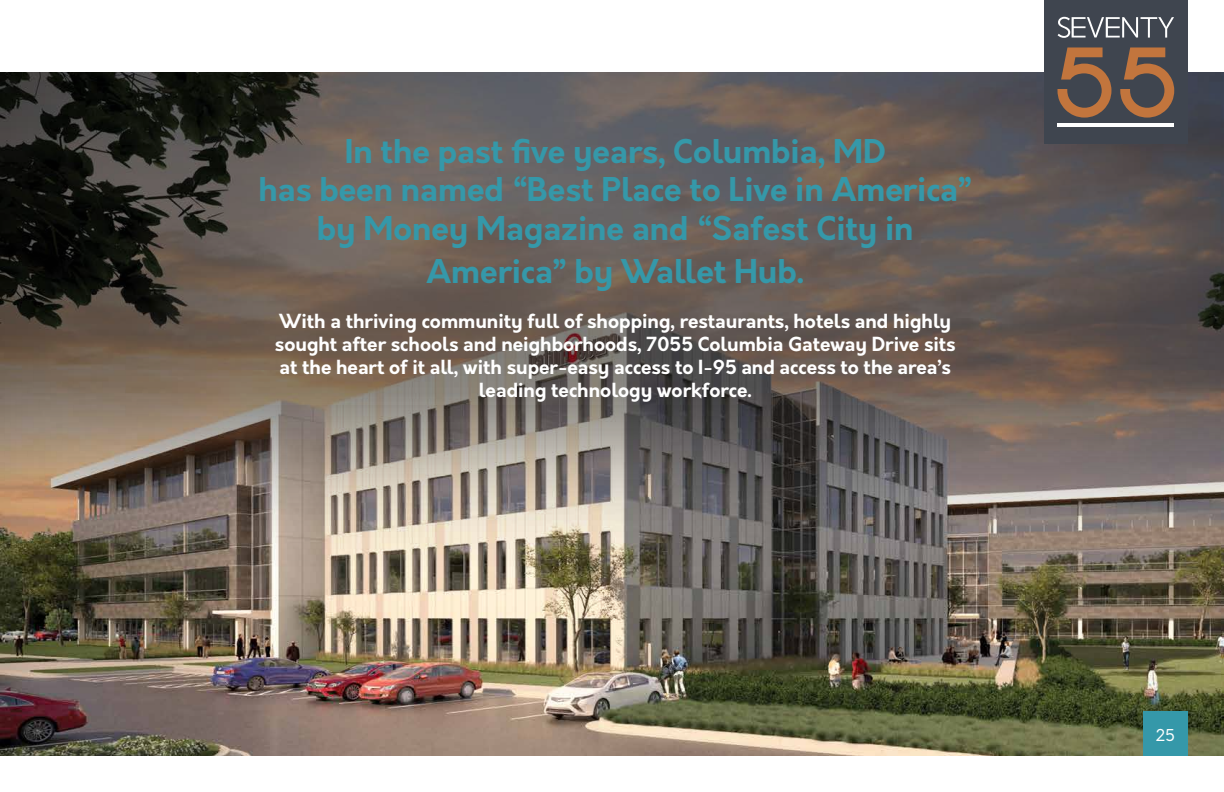
<style>
.page{position:relative;width:1224px;height:792px;background:#fff}
.page>*{position:absolute;margin:0;border:0;box-sizing:border-box;transform-origin:0 0}
.t1{font:700 32px/38.4px "Orkney";color:#3598a9;text-align:center}
.t2{font:700 19px/22.8px "Orkney";color:#fff;text-align:center}
.t3{font:16px "Orkney";color:#fff}
</style>
<div class="page">
<img style="left:0;top:72px;width:1224px;height:684px">
<div style="left:1044px;top:0;width:144px;height:144px;background:#3f454f"></div>
<svg style="left:1058px;top:17px;width:116px;height:21px"></svg>
<svg style="left:1058px;top:47px;width:53px;height:71px"></svg>
<svg style="left:1120px;top:47px;width:54px;height:71px"></svg>
<hr style="left:1058px;top:123px;width:116px;height:4px;background:#fff">
<div style="left:1143px;top:711px;width:45px;height:45px;background:#3598a9"></div>
<h1 class="t1" style="left:258px;top:133px;width:715px">In the past five years, Columbia, MD<br>has been named “Best Place to Live in America” by Money Magazine and “Safest City in</h1>
<h1 class="t1" style="left:426px;top:253px;width:379px">America” by Wallet Hub.</h1>
<p class="t2" style="left:275px;top:310px;width:682px">With a thriving community full of shopping, restaurants, hotels and highly sought after schools and neighborhoods, 7055 Columbia Gateway Drive sits at the heart of it all, with super-easy access to I-95 and access to the area’s leading technology workforce.</p>
<p class="t3" style="left:1156px;top:724px;width:21px">25</p>
</div>
